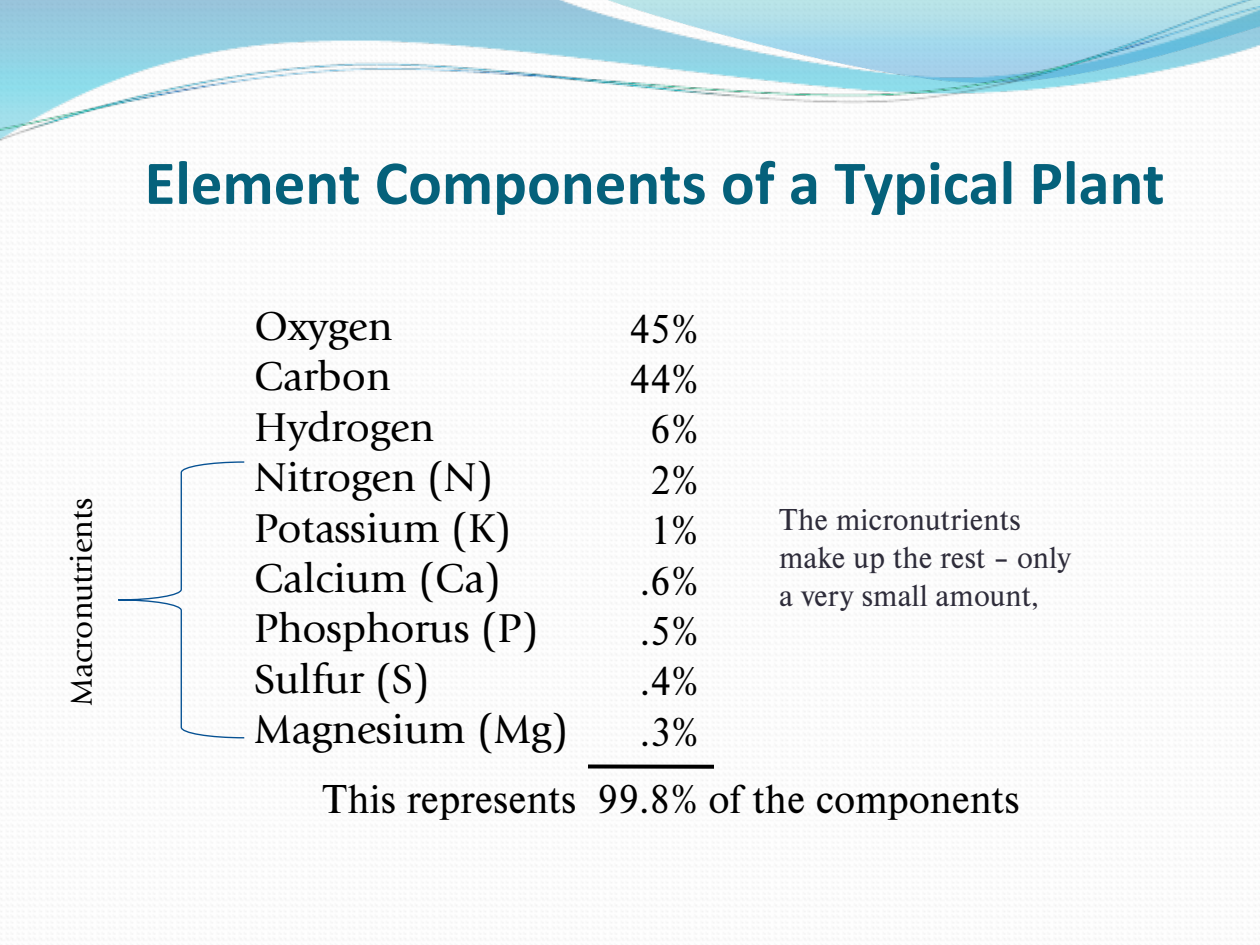
<style>
.page{position:relative;width:1260px;height:945px;background:#fff}
.page>*{position:absolute;margin:0;border:0;box-sizing:border-box;transform-origin:0 0}
.t1{font:700 63px "Calibri";color:#05617b}
.t2{font:42px/50.4px "Giovanni Std";color:#000}
.t3{font:42px/50.4px "Nimbus Rom D";color:#000;text-align:center}
.t4{font:31.5px/37.8px "Nimbus Rom D";color:#2e2c3a}
.t5{font:31.5px "Giovanni Std";color:#000}
</style>
<div class="page">
<img style="left:0;top:0;width:1258px;height:141px">
<img style="left:0;top:7px;width:1260px;height:125px">
<svg style="left:588px;top:765px;width:126px;height:4px"></svg>
<svg style="left:117px;top:461px;width:129px;height:278px"></svg>
<p class="t5" style="left:64px;top:706px;width:210px;rotate:-90deg">Macronutrients</p>
<h1 class="t1" style="left:145px;top:138px;width:1022px">Element Components of a Typical Plant</h1>
<p class="t2" style="left:254px;top:301px;width:316px">Oxygen<br>Carbon<br>Hydrogen<br>Nitrogen (N)<br>Potassium (K)<br>Calcium (Ca)<br>Phosphorus (P)<br>Sulfur (S)<br>Magnesium (Mg)</p>
<p class="t3" style="left:629px;top:302px;width:71px">45%<br>44%<br>6%<br>2%<br>1% .6% .5% .4% .3%</p>
<p class="t3" style="left:323px;top:773px;width:699px">This represents 99.8% of the components</p>
<p class="t4" style="left:779px;top:500px;width:293px">The micronutrients make up the rest – only a very small amount,</p>
</div>
